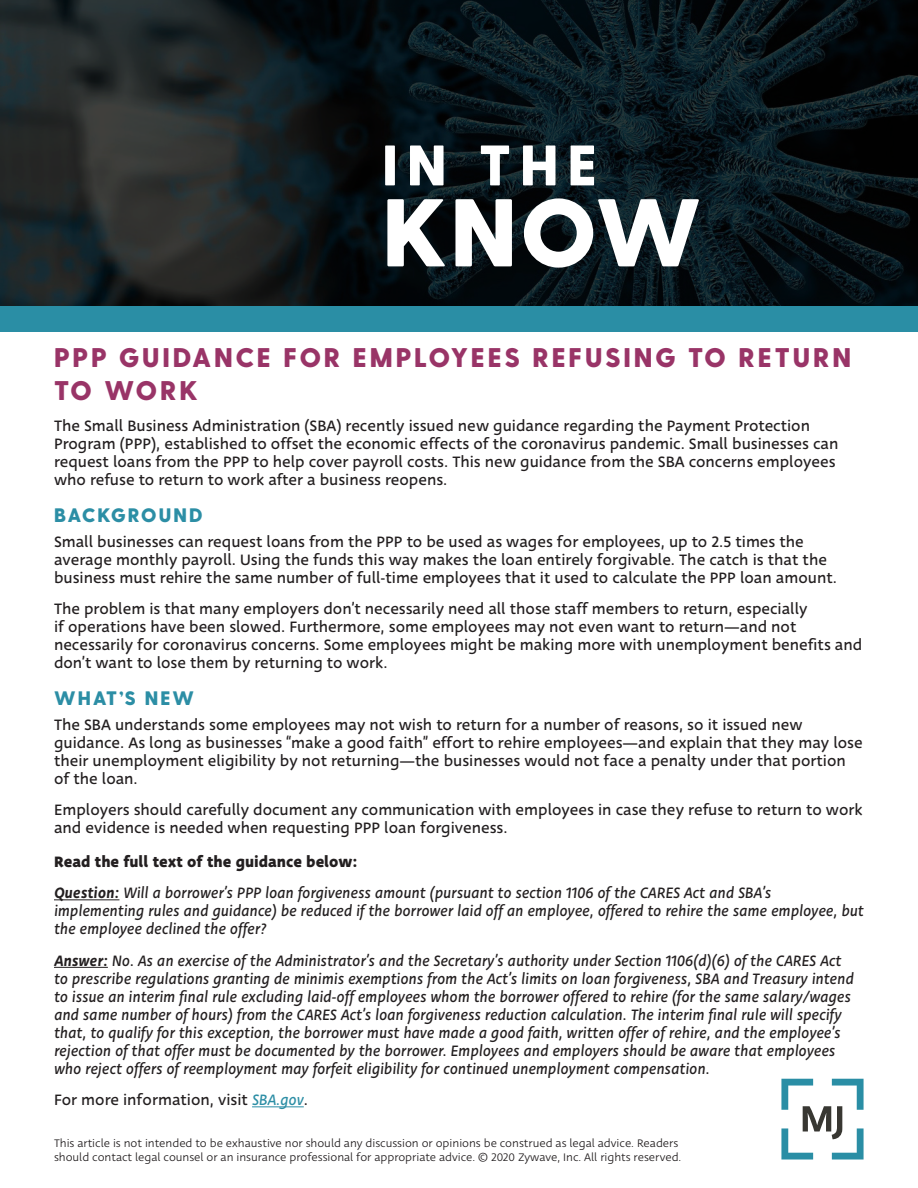
<style>
.page{position:relative;width:918px;height:1188px;background:#fff}
.page>*{position:absolute;margin:0;border:0;box-sizing:border-box;transform-origin:0 0}
.t1{font:800 96px "Greycliff CF";color:#fff}
.t2{font:800 57px "Greycliff CF";color:#fff}
.t3{font:800 27px/32.4px "Greycliff CF";letter-spacing:.11em;color:#993467}
.t4{font:800 19.5px "Greycliff CF";letter-spacing:.11em;color:#2c8ea5}
.t5{font:16.5px/18px "Deva Ideal";color:#231f20}
.t6{font:italic 16.5px/18px "Deva Ideal";color:#231f20}
.t7{font:12px/14.4px "Deva Ideal";color:#231f20}
.s1{font-weight:700;font-style:normal}
.s2{font-weight:500}
.s3{font-style:normal}
.s4{font-style:italic;color:#2c8ea5}
</style>
<div class="page">
<div style="left:0;top:288px;width:918px;height:44px;background:#2a8ea5"></div>
<svg style="left:0;top:0;width:918px;height:305px;background:#10191d"></svg>
<svg style="left:781px;top:1079px;width:83px;height:81px"></svg>
<hr style="left:54px;top:899px;width:65px;height:1px;background:#231f20">
<hr style="left:54px;top:967px;width:54px;height:1px;background:#231f20">
<hr style="left:252px;top:1106px;width:52px;height:1px;background:#2c8ea5">
<h2 class="t2" style="left:382px;top:131px;width:216px">IN THE</h2>
<h1 class="t1" style="left:382px;top:174px;width:321px">KNOW</h1>
<h3 class="t3" style="left:54px;top:342px;width:798px">PPP GUIDANCE FOR EMPLOYEES REFUSING TO RETURN<br>TO WORK</h3>
<p class="t5" style="left:54px;top:417px;width:786px">The Small Business Administration (SBA) recently issued new guidance regarding the Payment Protection Program (PPP), established to offset the economic effects of the coronavirus pandemic. Small businesses can request loans from the PPP to help cover payroll costs. This new guidance from the SBA concerns employees who refuse to return to work after a business reopens.</p>
<p class="t4" style="left:54px;top:503px;width:150px">BACKGROUND</p>
<p class="t5" style="left:54px;top:533px;width:784px">Small businesses can request loans from the PPP to be used as wages for employees, up to 2.5 times the average monthly payroll. Using the funds this way makes the loan entirely forgivable. The catch is that the business must rehire the same number of full-time employees that it used to calculate the PPP loan amount.</p>
<p class="t5" style="left:54px;top:600px;width:810px">The problem is that many employers don’t necessarily need all those staff members to return, especially<br>if operations have been slowed. Furthermore, some employees may not even want to return—and not necessarily for coronavirus concerns. Some employees might be making more with unemployment benefits and don’t want to lose them by returning to work.</p>
<p class="t4" style="left:54px;top:686px;width:141px">WHAT’S NEW</p>
<p class="t5" style="left:54px;top:716px;width:810px">The SBA understands some employees may not wish to return for a number of reasons, so it issued new guidance. As long as businesses “make a good faith” effort to rehire employees—and explain that they may lose their unemployment eligibility by not returning—the businesses would not face a penalty under that portion of the loan.</p>
<p class="t5" style="left:54px;top:801px;width:810px">Employers should carefully document any communication with employees in case they refuse to return to work and evidence is needed when requesting PPP loan forgiveness.</p>
<p class="t6" style="left:54px;top:846px;width:719px;line-height:31.5px"><span class="s1">Read the full text of the guidance below:<br></span><span class="s2">Question:</span> Will a borrower’s PPP loan forgiveness amount (pursuant to section 1106 of the CARES Act and SBA’s</p>
<p class="t6" style="left:54px;top:902px;width:811px">implementing rules and guidance) be reduced if the borrower laid off an employee, offered to rehire the same employee, but the employee declined the offer?</p>
<p class="t6" style="left:54px;top:952px;width:801px"><span class="s2">Answer:</span> No. As an exercise of the Administrator’s and the Secretary’s authority under Section 1106(d)(6) of the CARES Act to prescribe regulations granting de minimis exemptions from the Act’s limits on loan forgiveness, SBA and Treasury intend to issue an interim final rule excluding laid-off employees whom the borrower offered to rehire (for the same salary/wages and same number of hours) from the CARES Act’s loan forgiveness reduction calculation. The interim final rule will specify that, to qualify for this exception, the borrower must have made a good faith, written offer of rehire, and the employee’s rejection of that offer must be documented by the borrower. Employees and employers should be aware that employees who reject offers of reemployment may forfeit eligibility for continued unemployment compensation<span class="s3">.</span></p>
<p class="t5" style="left:54px;top:1091px;width:255px">For more information, visit <span class="s4">SBA.gov</span>.</p>
<p class="t7" style="left:54px;top:1136px;width:629px">This article is not intended to be exhaustive nor should any discussion or opinions be construed as legal advice. Readers should contact legal counsel or an insurance professional for appropriate advice. © 2020 Zywave, Inc. All rights reserved.</p>
</div>
